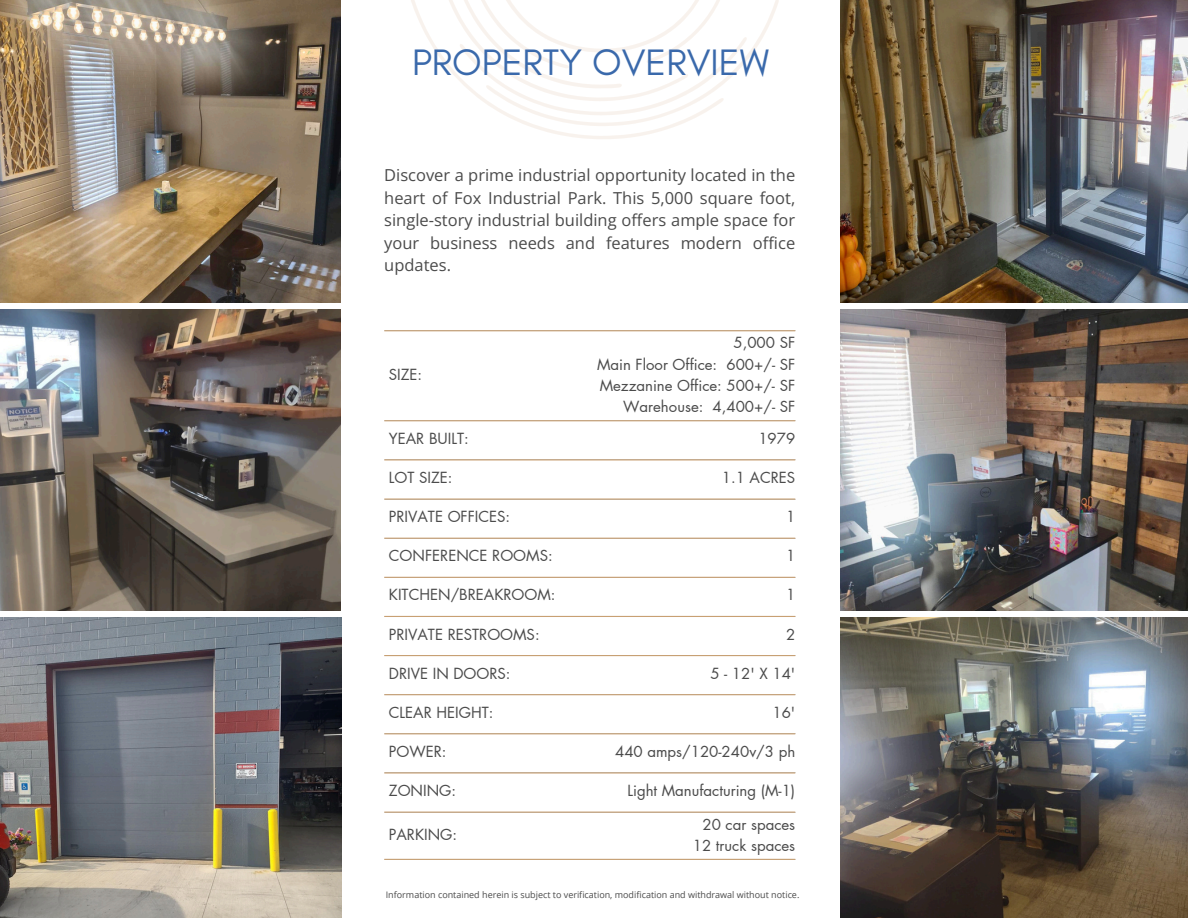
<style>
.page{position:relative;width:1188px;height:918px;background:#fff}
.page>*{position:absolute;margin:0;border:0;box-sizing:border-box;transform-origin:0 0}
.t1{font:37.5px "Glacial Indifference";color:#3a69ab}
.t2{font:16.5px/22.5px "Open Sans";color:#4b4b4b;text-align:justify}
.t3{font:15px "Futura LT Pro";color:#4b4b4b}
.t4{font:9px "Open Sans";color:#4b4b4b}
</style>
<div class="page">
<svg style="left:724px;top:0;width:55px;height:83px"></svg>
<svg style="left:411px;top:0;width:313px;height:139px"></svg>
<hr style="left:384px;top:330px;width:411px;height:1px;background:#c8a073">
<hr style="left:384px;top:420px;width:411px;height:1px;background:#c8a073">
<hr style="left:384px;top:459px;width:411px;height:1px;background:#c8a073">
<hr style="left:384px;top:498px;width:411px;height:2px;background:#c8a073">
<hr style="left:384px;top:538px;width:411px;height:1px;background:#c8a073">
<hr style="left:384px;top:577px;width:411px;height:1px;background:#c8a073">
<hr style="left:384px;top:616px;width:411px;height:1px;background:#c8a073">
<hr style="left:384px;top:655px;width:411px;height:1px;background:#c8a073">
<hr style="left:384px;top:694px;width:411px;height:1px;background:#c8a073">
<hr style="left:384px;top:733px;width:411px;height:1px;background:#c8a073">
<hr style="left:384px;top:772px;width:411px;height:2px;background:#c8a073">
<hr style="left:384px;top:812px;width:411px;height:1px;background:#c8a073">
<hr style="left:384px;top:859px;width:411px;height:1px;background:#c8a073">
<img style="left:0;top:0;width:341px;height:303px">
<img style="left:0;top:618px;width:341px;height:300px">
<img style="left:0;top:310px;width:341px;height:300px">
<img style="left:840px;top:0;width:347px;height:303px">
<img style="left:841px;top:618px;width:347px;height:300px">
<img style="left:840px;top:310px;width:347px;height:300px">
<p class="t1" style="left:412px;top:39px;width:359px">PROPERTY OVERVIEW</p>
<p class="t2" style="left:384px;top:163px;width:413px">Discover a prime industrial opportunity located in the heart of Fox Industrial Park. This 5,000 square foot, single-story industrial building offers ample space for your business needs and features modern office updates.</p>
<p class="t3" style="left:389px;top:367px;width:35px">SIZE:</p>
<h1 class="t3" style="left:734px;top:336px;width:63px">5,000 SF</h1>
<h2 class="t3" style="left:597px;top:357px;width:200px">Main Floor Office: 600+/- SF</h2>
<p class="t3" style="left:600px;top:379px;width:197px">Mezzanine Office: 500+/- SF</p>
<p class="t3" style="left:623px;top:400px;width:174px">Warehouse: 4,400+/- SF</p>
<p class="t3" style="left:389px;top:431px;width:81px">YEAR BUILT:</p>
<p class="t3" style="left:758px;top:431px;width:38px">1979</p>
<p class="t3" style="left:389px;top:471px;width:65px">LOT SIZE:</p>
<p class="t3" style="left:722px;top:471px;width:75px">1.1 ACRES</p>
<p class="t3" style="left:389px;top:510px;width:123px">PRIVATE OFFICES:</p>
<p class="t3" style="left:786px;top:510px;width:11px">1</p>
<p class="t3" style="left:389px;top:549px;width:165px">CONFERENCE ROOMS:</p>
<p class="t3" style="left:786px;top:549px;width:11px">1</p>
<p class="t3" style="left:389px;top:588px;width:168px">KITCHEN/BREAKROOM:</p>
<p class="t3" style="left:786px;top:588px;width:11px">1</p>
<p class="t3" style="left:389px;top:627px;width:152px">PRIVATE RESTROOMS:</p>
<p class="t3" style="left:786px;top:627px;width:11px">2</p>
<p class="t3" style="left:389px;top:666px;width:123px">DRIVE IN DOORS:</p>
<p class="t3" style="left:710px;top:666px;width:86px">5 - 12' X 14'</p>
<p class="t3" style="left:389px;top:705px;width:106px">CLEAR HEIGHT:</p>
<p class="t3" style="left:772px;top:705px;width:24px">16'</p>
<p class="t3" style="left:389px;top:745px;width:59px">POWER:</p>
<p class="t3" style="left:615px;top:745px;width:182px">440 amps/120-240v/3 ph</p>
<p class="t3" style="left:389px;top:784px;width:69px">ZONING:</p>
<p class="t3" style="left:627px;top:784px;width:169px">Light Manufacturing (M-1)</p>
<p class="t3" style="left:389px;top:827px;width:70px">PARKING:</p>
<p class="t3" style="left:703px;top:817px;width:94px">20 car spaces</p>
<p class="t3" style="left:693px;top:839px;width:104px">12 truck spaces</p>
<p class="t4" style="left:386px;top:889px;width:415px">Information contained herein is subject to verification, modification and withdrawal without notice.</p>
</div>
